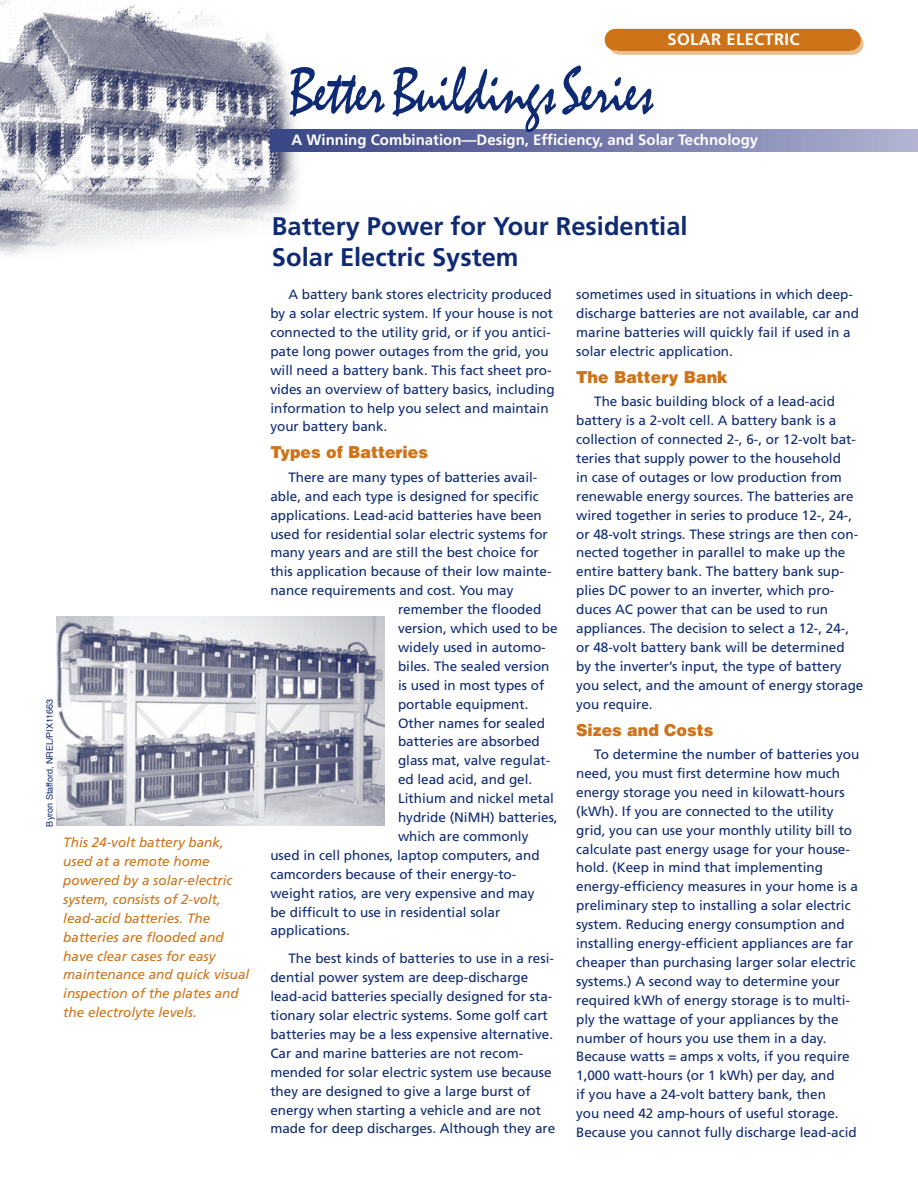
<style>
.page{position:relative;width:918px;height:1188px;background:#fff}
.page>*{position:absolute;margin:0;border:0;box-sizing:border-box;transform-origin:0 0}
.t1{font:700 25.5px/30.6px "Frutiger";color:#0e2a72}
.t2{font:900 16.5px "Helvetica";color:#ce7317;scale:.96 1}
.t3{font:700 16.5px "Frutiger";letter-spacing:.02em;color:#fff}
.t4{font:700 15px "Frutiger";color:#fff}
.t5{font:13.5px/18.9px "Frutiger";color:#0e2a72}
.t6{font:italic 13.5px/18.9px "Frutiger";color:#ce7317}
.t7{font:9px "Helvetica";color:#0e2a72}
</style>
<div class="page">
<img style="left:0;top:0;width:298px;height:255px">
<div style="left:609px;top:33px;width:254px;height:22px;background:#ebbe92;border-radius:11px"></div>
<div style="left:605px;top:29px;width:256px;height:22px;background:#ce7317;border-radius:11px"></div>
<div style="left:270px;top:129px;width:648px;height:23px;background:linear-gradient(to right,#354182,#aeafcf)"></div>
<svg style="left:290px;top:67px;width:95px;height:50px"></svg>
<svg style="left:393px;top:66px;width:163px;height:67px"></svg>
<svg style="left:562px;top:65px;width:92px;height:50px"></svg>
<img style="left:56px;top:616px;width:329px;height:209px">
<p class="t3" style="left:667px;top:33px;width:134px">SOLAR ELECTRIC</p>
<p class="t4" style="left:292px;top:134px;width:468px">A Winning Combination—Design, Efficiency, and Solar Technology</p>
<p class="t7" style="left:46px;top:826px;width:129px;rotate:-90deg">Byron Stafford, NREL/PIX11663</p>
<p class="t6" style="left:63px;top:834px;width:188px">This 24-volt battery bank, used at a remote home powered by a solar-electric system, consists of 2-volt, lead-acid batteries. The batteries are flooded and have clear cases for easy maintenance and quick visual inspection of the plates and the electrolyte levels.</p>
<h1 class="t1" style="left:272px;top:213px;width:417px">Battery Power for Your Residential<br>Solar Electric System</h1>
<p class="t5" style="left:270px;top:286px;width:286px;text-indent:18px">A battery bank stores electricity produced by a solar electric system. If your house is not connected to the utility grid, or if you antici&shy;pate long power outages from the grid, you will need a battery bank. This fact sheet pro&shy;vides an overview of battery basics, including information to help you select and maintain your battery bank.</p>
<p class="t2" style="left:270px;top:447px;width:166px">Types of Batteries</p>
<p class="t5" style="left:288px;top:469px;width:251px">There are many types of batteries avail-</p>
<p class="t5" style="left:270px;top:488px;width:270px">able, and each type is designed for specific</p>
<p class="t5" style="left:270px;top:507px;width:273px">applications. Lead-acid batteries have been</p>
<p class="t5" style="left:270px;top:525px;width:279px">used for residential solar electric systems for</p>
<p class="t5" style="left:270px;top:544px;width:270px">many years and are still the best choice for</p>
<p class="t5" style="left:270px;top:563px;width:283px">this application because of their low mainte-</p>
<p class="t5" style="left:270px;top:582px;width:245px">nance requirements and cost. You may</p>
<p class="t5" style="left:398px;top:601px;width:145px">remember the flooded</p>
<p class="t5" style="left:398px;top:620px;width:161px">version, which used to be</p>
<p class="t5" style="left:398px;top:639px;width:149px">widely used in automo-</p>
<p class="t5" style="left:398px;top:658px;width:153px">biles. The sealed version</p>
<p class="t5" style="left:398px;top:677px;width:148px">is used in most types of</p>
<p class="t5" style="left:398px;top:696px;width:132px">portable equipment.</p>
<p class="t5" style="left:398px;top:714px;width:149px">Other names for sealed</p>
<p class="t5" style="left:398px;top:733px;width:143px">batteries are absorbed</p>
<p class="t5" style="left:398px;top:752px;width:154px">glass mat, valve regulat-</p>
<p class="t5" style="left:398px;top:771px;width:136px">ed lead acid, and gel.</p>
<p class="t5" style="left:398px;top:790px;width:158px">Lithium and nickel metal</p>
<p class="t5" style="left:398px;top:809px;width:161px">hydride (NiMH) batteries,</p>
<p class="t5" style="left:398px;top:828px;width:132px">which are commonly</p>
<p class="t5" style="left:270px;top:847px;width:271px">used in cell phones, laptop computers, and</p>
<p class="t5" style="left:270px;top:866px;width:247px">camcorders because of their energy-to-</p>
<p class="t5" style="left:270px;top:885px;width:266px">weight ratios, are very expensive and may</p>
<p class="t5" style="left:270px;top:903px;width:232px">be difficult to use in residential solar</p>
<p class="t5" style="left:270px;top:922px;width:81px">applications.</p>
<p class="t5" style="left:270px;top:950px;width:287px;text-indent:18px">The best kinds of batteries to use in a resi&shy;dential power system are deep-discharge lead-acid batteries specially designed for sta&shy;tionary solar electric systems. Some golf cart batteries may be a less expensive alternative.<br>Car and marine batteries are not recom&shy;mended for solar electric system use because they are designed to give a large burst of energy when starting a vehicle and are not made for deep discharges. Although they are</p>
<p class="t5" style="left:576px;top:286px;width:284px">sometimes used in situations in which deep&shy;discharge batteries are not available, car and marine batteries will quickly fail if used in a solar electric application.</p>
<p class="t2" style="left:576px;top:371px;width:159px">The Battery Bank</p>
<p class="t5" style="left:576px;top:393px;width:289px;text-indent:18px">The basic building block of a lead-acid battery is a 2-volt cell. A battery bank is a collection of connected 2-, 6-, or 12-volt bat&shy;teries that supply power to the household<br>in case of outages or low production from renewable energy sources. The batteries are wired together in series to produce 12-, 24-, or 48-volt strings. These strings are then con&shy;nected together in parallel to make up the entire battery bank. The battery bank sup&shy;plies DC power to an inverter, which pro&shy;duces AC power that can be used to run appliances. The decision to select a 12-, 24-, or 48-volt battery bank will be determined<br>by the inverter’s input, the type of battery you select, and the amount of energy storage you require.</p>
<p class="t2" style="left:576px;top:724px;width:144px">Sizes and Costs</p>
<p class="t5" style="left:576px;top:746px;width:285px;text-indent:18px">To determine the number of batteries you need, you must first determine how much energy storage you need in kilowatt-hours (kWh). If you are connected to the utility grid, you can use your monthly utility bill to calculate past energy usage for your house&shy;hold. (Keep in mind that implementing energy-efficiency measures in your home is a preliminary step to installing a solar electric system. Reducing energy consumption and installing energy-efficient appliances are far cheaper than purchasing larger solar electric systems.) A second way to determine your required kWh of energy storage is to multi&shy;ply the wattage of your appliances by the number of hours you use them in a day.<br>Because watts = amps x volts, if you require 1,000 watt-hours (or 1 kWh) per day, and<br>if you have a 24-volt battery bank, then<br>you need 42 amp-hours of useful storage.<br>Because you cannot fully discharge lead-acid</p>
</div>
